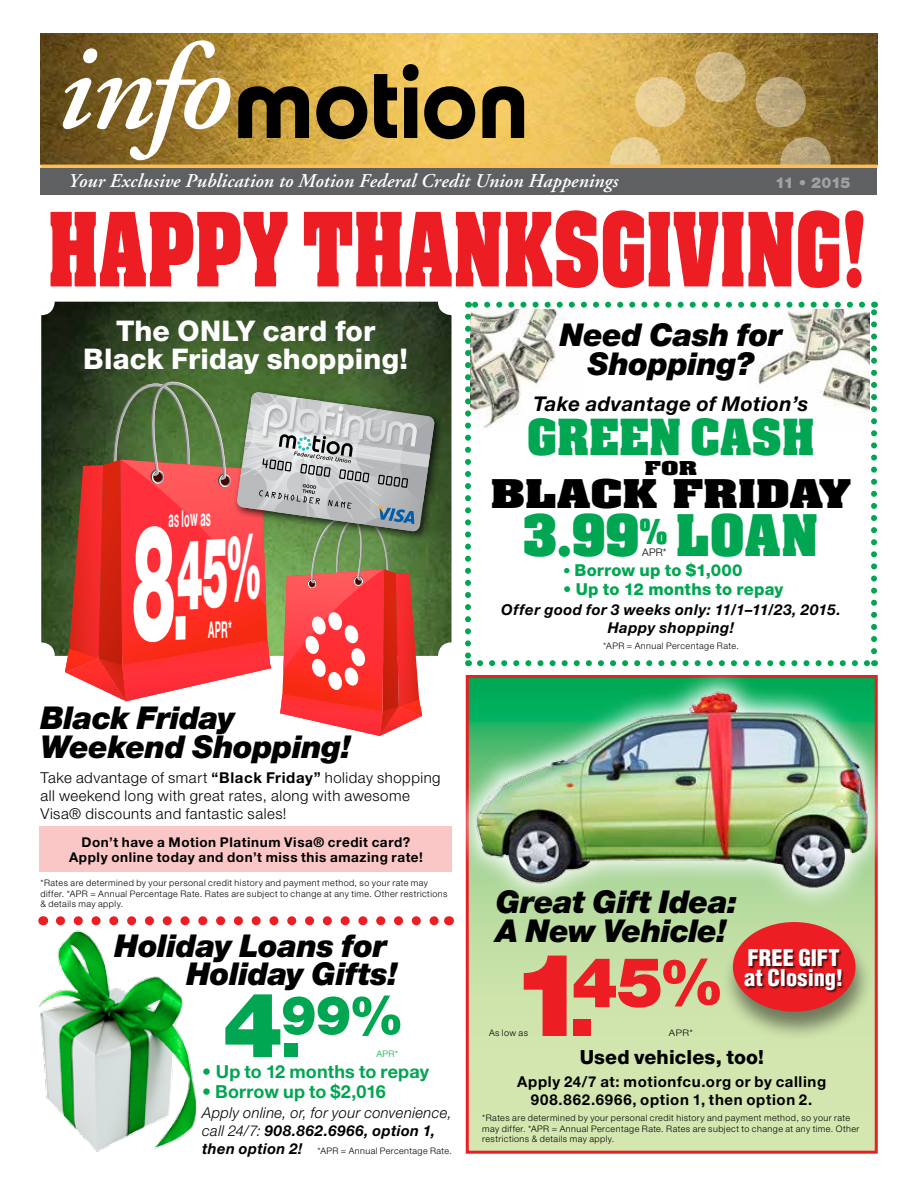
<style>
.page{position:relative;width:918px;height:1188px;background:#fff}
.page>*{position:absolute;margin:0;border:0;box-sizing:border-box;transform-origin:0 0}
.t1{font:600 103.8px "Bauhaus";letter-spacing:-.01em;color:#000}
.t2{font:900 97.5px "Helvetica Neue";color:#fff;scale:.4 1}
.t3{font:700 87px "Aachen";letter-spacing:.01em;color:#ed1d24;scale:.75 1}
.t4{font:900 69.3px "Helvetica Neue";color:#ed1d24}
.t5{font:900 54px "Helvetica Neue";color:#00a651}
.t6{font:700 48.9px "Aachen";letter-spacing:.005em;color:#00a651}
.t7{font:700 42.3px "Aachen";color:#00a651}
.t8{font:700 33.75px "Aachen";letter-spacing:-.005em;color:#000;scale:1.37 1}
.t9{font:italic 900 31.5px/28.5px "Helvetica Neue";letter-spacing:-.02em;color:#000}
.t10{font:800 28.5px/28.5px "Helvetica Neue";letter-spacing:.005em;color:#fff;text-align:center}
.t11{font:700 23.4px "Helvetica Neue";color:#fff;scale:.4 1}
.t12{font:700 23.25px "Helvetica Neue";color:#fff;scale:.4 1}
.t13{font:900 condensed 22.5px/19.5px "Helvetica";letter-spacing:-.005em;color:#fff}
.t14{font:italic 700 20.4px "Helvetica Neue";letter-spacing:.02em;color:#000}
.t15{font:italic 600 19.5px "Adobe Garamond";color:#fff}
.t16{font:800 19.5px "Helvetica Neue";letter-spacing:.005em;color:#000}
.t17{font:700 18px "Helvetica Neue";letter-spacing:.005em;color:#00a651}
.t18{font:800 16.5px "Helvetica Neue";letter-spacing:.01em;color:#00a651}
.t19{font:700 16.35px "Aachen";color:#000;scale:1.5 1}
.t20{font:300 15px/18px "Helvetica Neue";letter-spacing:.035em;color:#000}
.t21{font:700 15px/18px "Helvetica Neue";letter-spacing:.04em;color:#000;text-align:center}
.t22{font:italic 300 15px/18px "Helvetica Neue";letter-spacing:.025em;color:#000}
.t23{font:italic 700 15px/18px "Helvetica Neue";letter-spacing:.035em;color:#000;text-align:center}
.t24{font:900 15px "Helvetica Neue";letter-spacing:-.035em;color:#9fa1a4}
.t25{font:700 13.5px/15px "Helvetica Neue";letter-spacing:.04em;color:#000;text-align:center}
.t26{font:300 10.5px "Helvetica Neue";color:#000}
.t27{font:300 9px/10.5px "Helvetica Neue";letter-spacing:.05em;color:#000}
.t28{font:300 9px "Helvetica Neue";color:#00a651}
.t29{font:300 9px "Helvetica Neue";letter-spacing:.05em;color:#000;scale:1.11 1}
.s1{font-family:"Adobe Garamond";font-style:italic;font-size:121.8px;color:#fff}
.s2{font-size:162.6px}
.s3{font-size:118.05px}
.s4{font-size:90.15px}
.s5{font-weight:700}
.s6{font-size:90px}
.s7{font-size:66px}
.s8{font-weight:700;font-style:italic;font-size:15px}
.s9{font-size:15px}
.s10{font-size:115.5px}
.s11{font-size:83.85px}
.s12{font-size:64.05px}
</style>
<div class="page">
<img style="left:41px;top:302px;width:411px;height:354px">
<img style="left:40px;top:34px;width:837px;height:131px">
<svg style="left:610px;top:137px;width:51px;height:28px"></svg>
<svg style="left:780px;top:137px;width:51px;height:28px"></svg>
<svg style="left:695px;top:52px;width:51px;height:50px;background:#d0b885"></svg>
<svg style="left:753px;top:74px;width:55px;height:56px;background:#ad9560"></svg>
<svg style="left:633px;top:74px;width:55px;height:56px;background:#e0c17a"></svg>
<hr style="left:40px;top:165px;width:838px;height:4px;background:#fdbe56">
<div style="left:40px;top:168px;width:838px;height:27px;background:#5f6062"></div>
<svg style="left:60px;top:916px;width:379px;height:9px"></svg>
<div style="left:40px;top:826px;width:412px;height:46px;background:#fac7c6"></div>
<img style="left:471px;top:309px;width:92px;height:119px">
<img style="left:757px;top:309px;width:113px;height:105px">
<img style="left:40px;top:924px;width:183px;height:228px">
<svg style="left:480px;top:660px;width:388px;height:6px"></svg>
<svg style="left:465px;top:317px;width:6px;height:349px"></svg>
<svg style="left:871px;top:302px;width:6px;height:349px"></svg>
<svg style="left:468px;top:302px;width:394px;height:6px"></svg>
<svg style="left:470px;top:912px;width:404px;height:238px;background:#cee4ac"></svg>
<div style="left:721px;top:921px;width:153px;height:120px;background:#000;opacity:.46"></div>
<div style="left:733px;top:922px;width:123px;height:90px;background:#ed1d24;border-radius:50%"></div>
<div style="left:745px;top:949px;width:100px;height:44px;background:#000;opacity:.75"></div>
<div style="left:233px;top:388px;width:212px;height:154px;background:#000;opacity:.75"></div>
<svg style="left:65px;top:382px;width:370px;height:354px;background:#c17163"></svg>
<svg style="left:465px;top:675px;width:413px;height:237px;background:#99b47f"></svg>
<img style="left:468px;top:686px;width:403px;height:203px">
<h1 class="t1" style="left:51px;top:39px;width:480px"><span class="s1">info</span>motion</h1>
<h3 class="t15" style="left:68px;top:170px;width:552px">Your Exclusive Publication to Motion Federal Credit Union Happenings</h3>
<h3 class="t24" style="left:775px;top:173px;width:77px">11 • 2015</h3>
<h3 class="t3" style="left:48px;top:187px;width:1096px">HAPPY THANKSGIVING!</h3>
<h3 class="t10" style="left:83px;top:316px;width:326px">The ONLY card for<br>Black Friday shopping!</h3>
<h3 class="t11" style="left:167px;top:505px;width:108px;rotate:-3deg">as low as</h3>
<h2 class="t2" style="left:125px;top:519px;width:333px;rotate:-3deg"><span class="s2">8</span><span class="s3">.</span>45<span class="s4">%</span></h2>
<h3 class="t12" style="left:207px;top:616px;width:61px;rotate:-3deg">APR*</h3>
<h3 class="t9" style="left:40px;top:703px;width:312px">Black Friday<br>Weekend Shopping!</h3>
<h3 class="t20" style="left:40px;top:768px;width:402px">Take advantage of smart <span class="s5">“Black Friday”</span> holiday shopping all weekend long with great rates, along with awesome<br>Visa® discounts and fantastic sales!</h3>
<h3 class="t25" style="left:69px;top:835px;width:355px">Don’t have a Motion Platinum Visa® credit card?<br>Apply online today and don’t miss this amazing rate!</h3>
<p class="t27" style="left:40px;top:877px;width:409px">*Rates are determined by your personal credit history and payment method, so your rate may differ. *APR = Annual Percentage Rate. Rates are subject to change at any time. Other restrictions &amp; details may apply.</p>
<h3 class="t9" style="left:186px;top:930px;width:213px;text-indent:-72px">Holiday Loans for<br>Holiday Gifts!</h3>
<h3 class="t5" style="left:223px;top:983px;width:183px"><span class="s6">4</span><span class="s7">.</span>99%</h3>
<p class="t28" style="left:377px;top:1048px;width:23px">APR*</p>
<h3 class="t17" style="left:202px;top:1060px;width:228px">• Up to 12 months to repay</h3>
<h3 class="t17" style="left:202px;top:1080px;width:185px">• Borrow up to $2,016</h3>
<h3 class="t22" style="left:202px;top:1103px;width:251px">Apply online, or, for your convenience, call 24/7: <span class="s5">908.862.6966, option 1,</span></h3>
<p class="t27" style="left:202px;top:1145px;width:251px"><span class="s8">then option 2!</span> *APR = Annual Percentage Rate.</p>
<h3 class="t9" style="left:560px;top:320px;width:224px;text-align:center">Need Cash for<br>Shopping?</h3>
<h3 class="t14" style="left:534px;top:391px;width:276px">Take advantage of Motion’s</h3>
<h3 class="t7" style="left:527px;top:407px;width:289px">GREEN CASH</h3>
<h3 class="t19" style="left:645px;top:456px;width:37px">FOR</h3>
<h3 class="t8" style="left:491px;top:469px;width:265px">BLACK FRIDAY</h3>
<h3 class="t6" style="left:523px;top:500px;width:297px">3.99<sup>%</sup> LOAN</h3>
<p class="t26" style="left:642px;top:546px;width:26px">APR*</p>
<h3 class="t18" style="left:563px;top:560px;width:181px"><span class="s9">•</span> Borrow up to $1,000</h3>
<h3 class="t18" style="left:563px;top:580px;width:222px">• Up to 12 months to repay</h3>
<h3 class="t23" style="left:501px;top:601px;width:341px">Offer good for 3 weeks only: 11/1–11/23, 2015.<br>Happy shopping!</h3>
<p class="t27" style="left:603px;top:641px;width:137px">*APR = Annual Percentage Rate.</p>
<h3 class="t9" style="left:496px;top:887px;width:243px">Great Gift Idea:<br>A New Vehicle!</h3>
<h3 class="t13" style="left:744px;top:948px;width:101px">FREE GIFT at Closing!</h3>
<h3 class="t4" style="left:510px;top:941px;width:215px"><span class="s10">1</span><span class="s11">.</span>45<span class="s12">%</span></h3>
<p class="t29" style="left:669px;top:1027px;width:23px">APR*</p>
<h3 class="t16" style="left:580px;top:1045px;width:186px">Used vehicles, too!</h3>
<h3 class="t21" style="left:517px;top:1072px;width:311px">Apply 24/7 at: motionfcu.org or by calling<br>908.862.6966, option 1, then option 2.</h3>
<p class="t27" style="left:482px;top:1112px;width:379px">*Rates are determined by your personal credit history and payment method, so your rate may differ. *APR = Annual Percentage Rate. Rates are subject to change at any time. Other restrictions &amp; details may apply.</p>
<p class="t27" style="left:489px;top:1027px;width:41px">As low as</p>
</div>
